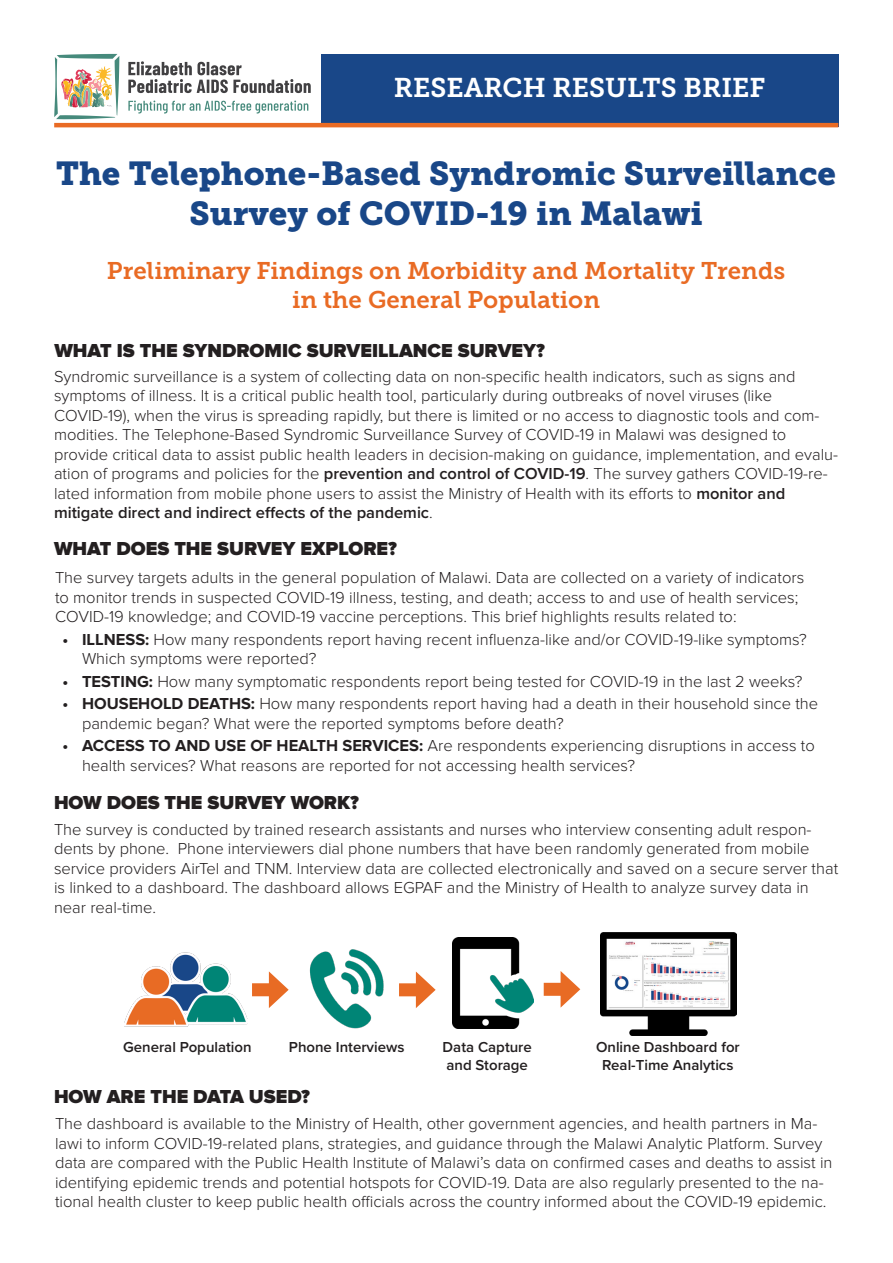
<style>
.page{position:relative;width:893px;height:1263px;background:#fff}
.page>*{position:absolute;margin:0;border:0;box-sizing:border-box;transform-origin:0 0}
.t1{font:33px/39.6px "Museo Slab 900";color:#194788;text-align:center}
.t2{font:27px "Museo Slab 700";color:#fff}
.t3{font:24px "Museo Slab 700";color:#e96b24}
.t4{font:900 19.5px "Proxima Nova";color:#231f20}
.t5{font:300 16.5px/19.5px "Proxima Nova";color:#231f20}
.t6{font:600 15px/18px "Proxima Nova";color:#231f20}
.s1{font-weight:600}
.s2{font-weight:700}
</style>
<div class="page">
<svg style="left:128px;top:101px;width:180px;height:13px"></svg>
<svg style="left:128px;top:61px;width:183px;height:32px"></svg>
<svg style="left:54px;top:54px;width:65px;height:65px"></svg>
<div style="left:321px;top:54px;width:517px;height:73px;background:#194788"></div>
<hr style="left:54px;top:123px;width:784px;height:4px;background:#e96b24">
<img style="left:309px;top:949px;width:75px;height:80px">
<img style="left:452px;top:937px;width:82px;height:91px">
<div style="left:399px;top:983px;width:25px;height:13px;background:#e86b24"></div>
<svg style="left:416px;top:971px;width:20px;height:37px"></svg>
<img style="left:600px;top:932px;width:136px;height:103px">
<div style="left:544px;top:983px;width:24px;height:13px;background:#e86b24"></div>
<svg style="left:561px;top:971px;width:19px;height:36px"></svg>
<div style="left:252px;top:983px;width:25px;height:13px;background:#e86b24"></div>
<svg style="left:269px;top:971px;width:20px;height:37px"></svg>
<img style="left:125px;top:952px;width:122px;height:75px">
<p class="t2" style="left:394px;top:72px;width:373px">RESEARCH RESULTS BRIEF</p>
<p class="t1" style="left:56px;top:154px;width:781px">The Telephone-Based Syndromic Surveillance<br>Survey of COVID-19 in Malawi</p>
<p class="t3" style="left:107px;top:257px;width:680px">Preliminary Findings on Morbidity and Mortality Trends</p>
<p class="t3" style="left:292px;top:286px;width:310px">in the General Population</p>
<p class="t4" style="left:54px;top:340px;width:492px">WHAT IS THE SYNDROMIC SURVEILLANCE SURVEY?</p>
<p class="t5" style="left:54px;top:367px;width:786px">Syndromic surveillance is a system of collecting data on non-specific health indicators, such as signs and symptoms of illness. It is a critical public health tool, particularly during outbreaks of novel viruses (like COVID-19), when the virus is spreading rapidly, but there is limited or no access to diagnostic tools and com&shy;modities. The Telephone-Based Syndromic Surveillance Survey of COVID-19 in Malawi was designed to provide critical data to assist public health leaders in decision-making on guidance, implementation, and evalu&shy;ation of programs and policies for the <span class="s1">prevention and control of COVID-19</span>. The survey gathers COVID-19-re&shy;lated information from mobile phone users to assist the Ministry of Health with its efforts to <span class="s1">monitor and mitigate direct and indirect effects of the pandemic</span>.</p>
<p class="t4" style="left:54px;top:537px;width:344px">WHAT DOES THE SURVEY EXPLORE?</p>
<p class="t5" style="left:55px;top:568px;width:751px">The survey targets adults in the general population of Malawi. Data are collected on a variety of indicators to monitor trends in suspected COVID-19 illness, testing, and death; access to and use of health services;<br>COVID-19 knowledge; and COVID-19 vaccine perceptions. This brief highlights results related to:</p>
<p class="t5" style="left:82px;top:630px;width:726px;text-indent:-20px"><span class="s2">• ILLNESS:</span> How many respondents report having recent influenza-like and/or COVID-19-like symptoms?<br>Which symptoms were reported?</p>
<p class="t5" style="left:63px;top:672px;width:741px"><span class="s2">• TESTING:</span> How many symptomatic respondents report being tested for COVID-19 in the last 2 weeks?</p>
<p class="t5" style="left:82px;top:694px;width:738px;text-indent:-20px"><span class="s2">• HOUSEHOLD DEATHS:</span> How many respondents report having had a death in their household since the pandemic began? What were the reported symptoms before death?</p>
<p class="t5" style="left:82px;top:736px;width:734px;text-indent:-20px"><span class="s2">• ACCESS TO AND USE OF HEALTH SERVICES:</span> Are respondents experiencing disruptions in access to health services? What reasons are reported for not accessing health services?</p>
<p class="t4" style="left:54px;top:792px;width:306px">HOW DOES THE SURVEY WORK?</p>
<p class="t5" style="left:54px;top:820px;width:786px">The survey is conducted by trained research assistants and nurses who interview consenting adult respon&shy;dents by phone. Phone interviewers dial phone numbers that have been randomly generated from mobile service providers AirTel and TNM. Interview data are collected electronically and saved on a secure server that is linked to a dashboard. The dashboard allows EGPAF and the Ministry of Health to analyze survey data in near real-time.</p>
<p class="t6" style="left:123px;top:1037px;width:130px">General Population</p>
<p class="t6" style="left:289px;top:1037px;width:117px">Phone Interviews</p>
<p class="t6" style="left:443px;top:1037px;width:91px">Data Capture and Storage</p>
<p class="t6" style="left:596px;top:1037px;width:145px;text-align:center">Online Dashboard for<br>Real-Time Analytics</p>
<p class="t4" style="left:54px;top:1085px;width:258px">HOW ARE THE DATA USED?</p>
<p class="t5" style="left:55px;top:1114px;width:779px">The dashboard is available to the Ministry of Health, other government agencies, and health partners in Ma&shy;lawi to inform COVID-19-related plans, strategies, and guidance through the Malawi Analytic Platform. Survey data are compared with the Public Health Institute of Malawi’s data on confirmed cases and deaths to assist in identifying epidemic trends and potential hotspots for COVID-19. Data are also regularly presented to the na&shy;tional health cluster to keep public health officials across the country informed about the COVID-19 epidemic.</p>
</div>
